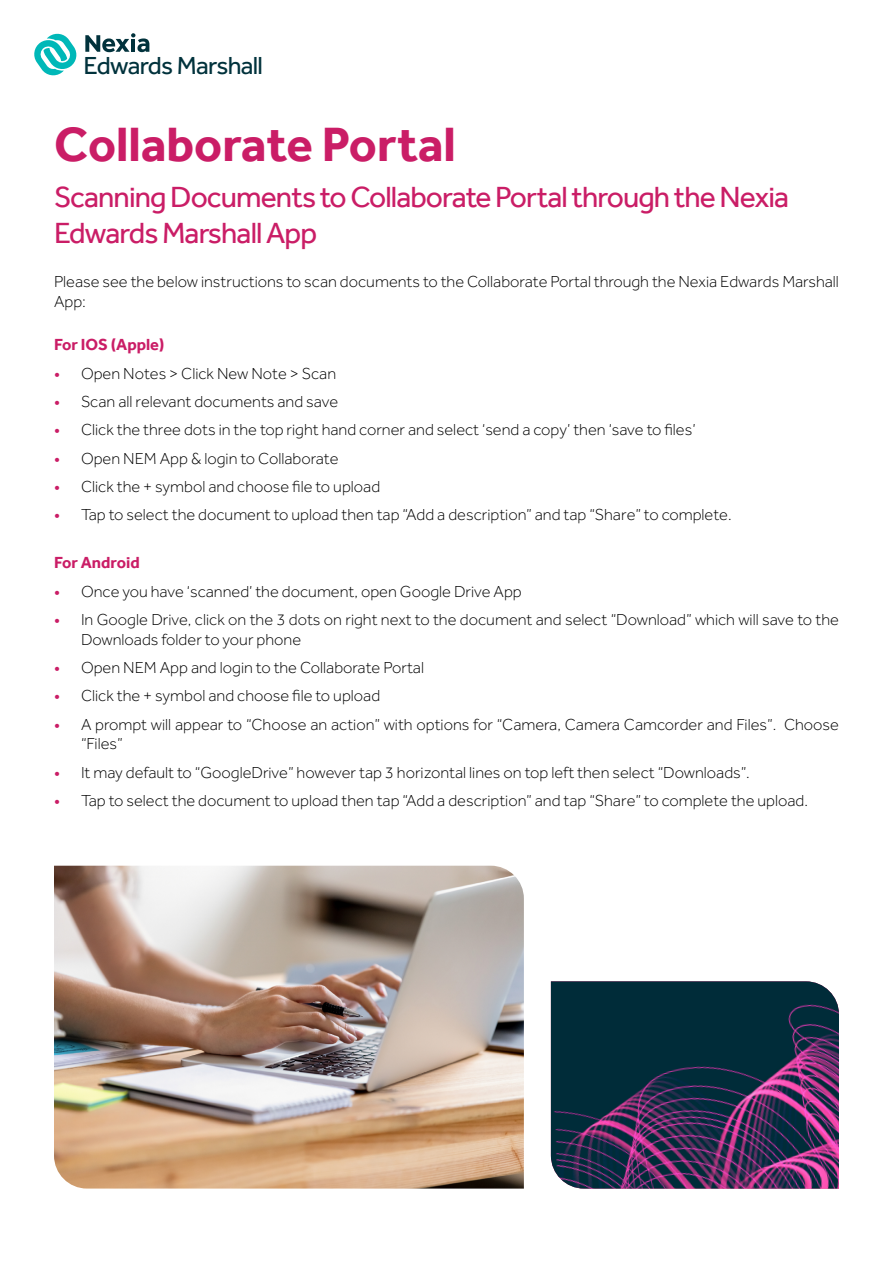
<style>
.page{position:relative;width:893px;height:1263px;background:#fff}
.page>*{position:absolute;margin:0;border:0;box-sizing:border-box;transform-origin:0 0}
.t1{font:700 49.5px "Effra";color:#ca1d66}
.t2{font:30px/36px "Effra";letter-spacing:-.03em;color:#ca1d66}
.t3{font:25.5px "Nexia Effra";letter-spacing:-.03em;color:#01323c}
.t4{font:300 16.5px/19.8px "Effra";color:#000}
.t5{font:700 16.5px "Effra";color:#ca1d66}
.s1{font-weight:400;color:#ca1d66}
</style>
<div class="page">
<svg style="left:34px;top:33px;width:43px;height:43px"></svg>
<svg style="left:85px;top:33px;width:64px;height:19px"></svg>
<img style="left:54px;top:866px;width:470px;height:322px">
<img style="left:551px;top:981px;width:288px;height:207px">
<h3 class="t3" style="left:84px;top:51px;width:181px">Edwards Marshall</h3>
<h1 class="t1" style="left:54px;top:115px;width:403px">Collaborate Portal</h1>
<h2 class="t2" style="left:54px;top:179px;width:737px">Scanning Documents to Collaborate Portal through the Nexia<br>Edwards Marshall App</h2>
<p class="t4" style="left:54px;top:271px;width:786px">Please see the below instructions to scan documents to the Collaborate Portal through the Nexia Edwards Marshall<br>App:</p>
<p class="t5" style="left:54px;top:335px;width:112px">For IOS (Apple)</p>
<p class="t4" style="left:54px;top:363px;width:284px"><span class="s1">•</span> Open Notes &gt; Click New Note &gt; Scan</p>
<p class="t4" style="left:54px;top:391px;width:286px"><span class="s1">•</span> Scan all relevant documents and save</p>
<p class="t4" style="left:54px;top:420px;width:643px"><span class="s1">•</span> Click the three dots in the top right hand corner and select ‘send a copy’ then ‘save to files’</p>
<p class="t4" style="left:54px;top:448px;width:286px"><span class="s1">•</span> Open NEM App &amp; login to Collaborate</p>
<p class="t4" style="left:54px;top:476px;width:328px"><span class="s1">•</span> Click the + symbol and choose file to upload</p>
<p class="t4" style="left:54px;top:505px;width:679px"><span class="s1">•</span> Tap to select the document to upload then tap “Add a description” and tap “Share” to complete.</p>
<p class="t5" style="left:54px;top:553px;width:87px">For Android</p>
<p class="t4" style="left:54px;top:581px;width:469px"><span class="s1">•</span> Once you have ‘scanned’ the document, open Google Drive App</p>
<p class="t4" style="left:81px;top:609px;width:759px;text-indent:-27px"><span class="s1">•</span> In Google Drive, click on the 3 dots on right next to the document and select “Download” which will save to the<br>Downloads folder to your phone</p>
<p class="t4" style="left:54px;top:657px;width:371px"><span class="s1">•</span> Open NEM App and login to the Collaborate Portal</p>
<p class="t4" style="left:54px;top:686px;width:328px"><span class="s1">•</span> Click the + symbol and choose file to upload</p>
<p class="t4" style="left:81px;top:714px;width:759px;text-indent:-27px"><span class="s1">•</span> A prompt will appear to “Choose an action” with options for “Camera, Camera Camcorder and Files”. Choose “Files”</p>
<p class="t4" style="left:54px;top:762px;width:697px"><span class="s1">•</span> It may default to “GoogleDrive” however tap 3 horizontal lines on top left then select “Downloads”.</p>
<p class="t4" style="left:54px;top:790px;width:756px"><span class="s1">•</span> Tap to select the document to upload then tap “Add a description” and tap “Share” to complete the upload.</p>
</div>
